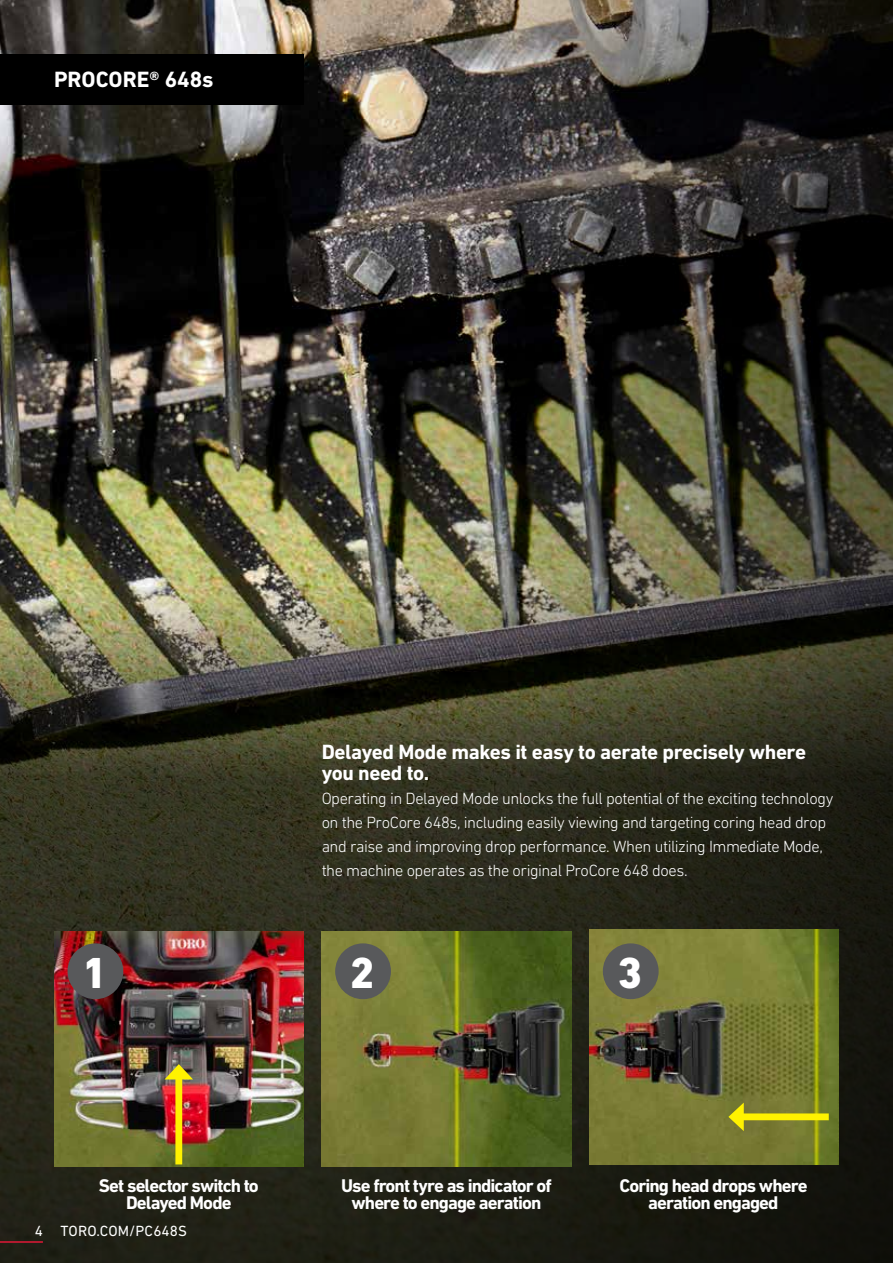
<style>
.page{position:relative;width:893px;height:1263px;background:#fff}
.page>*{position:absolute;margin:0;border:0;box-sizing:border-box;transform-origin:0 0}
.t1{font:800 44.25px "DIN Next LT Pro";color:#fff}
.t2{font:700 22.5px "DIN Next LT Pro";color:#fff}
.t3{font:700 21px/21px "DIN Next LT Pro";letter-spacing:-.02em;color:#fff}
.t4{font:700 18.75px/17px "DIN Next LT Pro";letter-spacing:-.05em;color:#fff;text-align:center}
.t5{font:300 16.5px/24px "DIN Next LT Pro";letter-spacing:-.03em;color:#fff}
.t6{font:15px "DIN Next LT Pro";letter-spacing:.01em;color:#fff}
</style>
<div class="page">
<img style="left:0;top:0;width:322px;height:587px">
<svg style="left:0;top:587px;width:322px;height:676px;background:#3d3c2a"></svg>
<img style="left:322px;top:0;width:571px;height:1263px">
<img style="left:54px;top:931px;width:250px;height:235px">
<img style="left:322px;top:931px;width:249px;height:235px">
<img style="left:589px;top:930px;width:250px;height:234px">
<div style="left:175px;top:1073px;width:7px;height:91px;background:#fff200"></div>
<svg style="left:165px;top:1064px;width:28px;height:15px"></svg>
<div style="left:67px;top:943px;width:56px;height:56px;background:#58595b;border-radius:50%"></div>
<div style="left:335px;top:943px;width:56px;height:56px;background:#58595b;border-radius:50%"></div>
<div style="left:603px;top:943px;width:56px;height:56px;background:#58595b;border-radius:50%"></div>
<div style="left:738px;top:1113px;width:91px;height:7px;background:#fff200"></div>
<svg style="left:728px;top:1102px;width:16px;height:29px"></svg>
<div style="left:0;top:54px;width:304px;height:50px;background:#000"></div>
<hr style="left:0;top:1241px;width:43px;height:2px;background:#e11837">
<h2 class="t2" style="left:54px;top:67px;width:161px">PROCORE® 648s</h2>
<h1 class="t1" style="left:82px;top:947px;width:26px">1</h1>
<p class="t3" style="left:322px;top:741px;width:486px">Delayed Mode makes it easy to aerate precisely where you need to.</p>
<p class="t5" style="left:322px;top:786px;width:513px">Operating in Delayed Mode unlocks the full potential of the exciting technology on the ProCore 648s, including easily viewing and targeting coring head drop and raise and improving drop performance. When utilizing Immediate Mode, the machine operates as the original ProCore 648 does.</p>
<h1 class="t1" style="left:350px;top:947px;width:26px">2</h1>
<h1 class="t1" style="left:617px;top:947px;width:26px">3</h1>
<p class="t4" style="left:99px;top:1177px;width:161px">Set selector switch to<br>Delayed Mode</p>
<p class="t6" style="left:35px;top:1223px;width:154px">4 TORO.COM/PC648S</p>
<p class="t4" style="left:341px;top:1177px;width:212px">Use front tyre as indicator of where to engage aeration</p>
<p class="t4" style="left:619px;top:1177px;width:190px">Coring head drops where aeration engaged</p>
</div>
